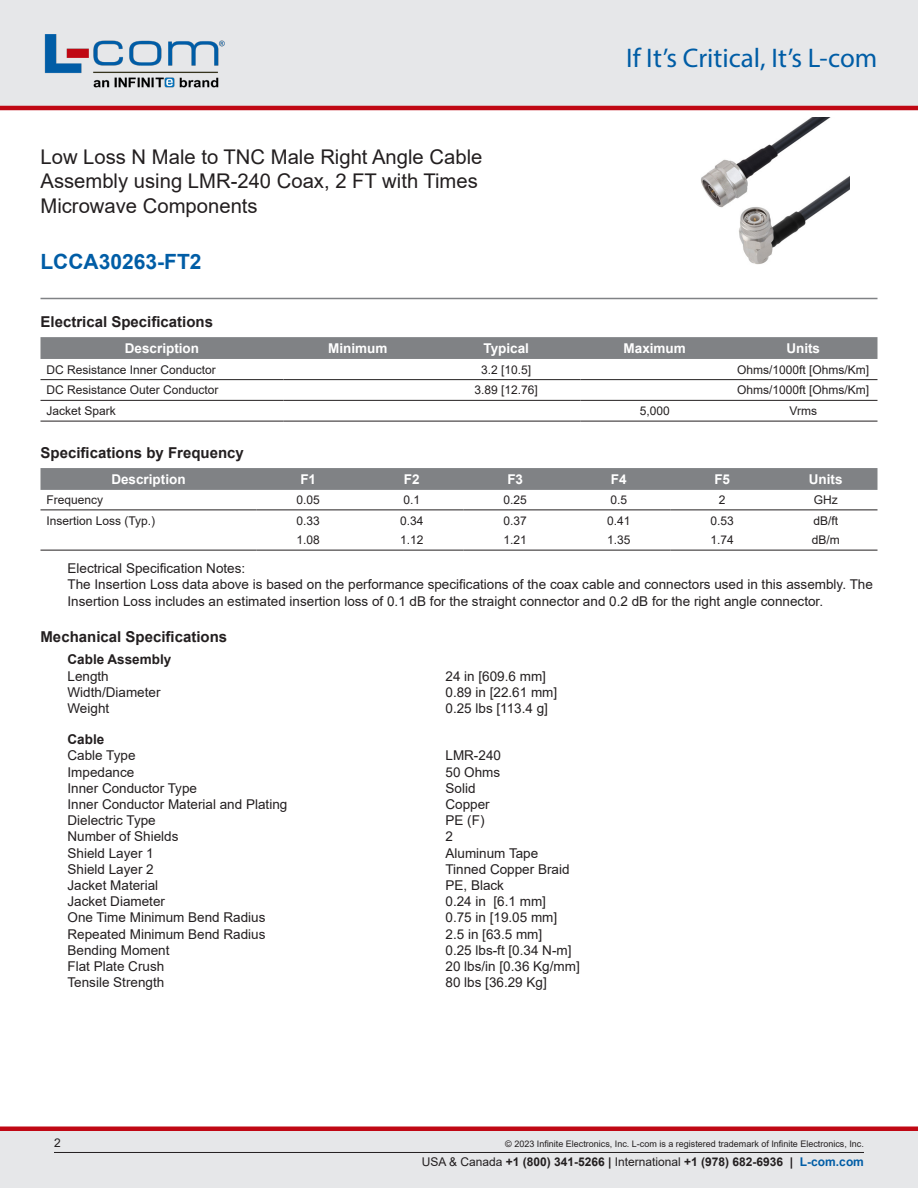
<style>
.page{position:relative;width:918px;height:1188px;background:#fff}
.page>*{position:absolute;margin:0;border:0;box-sizing:border-box;transform-origin:0 0}
.t1{font:27px "Myriad Pro";color:#005da6}
.Branded_Part_No{font:700 21px "Arial";color:#005da6}
.Web_Description_Para{font:20.25px/24.3px "Arial";color:#231f20}
.Head1{font:700 15px "Arial";color:#231f20}
.Specs_Para{font:13.5px "Arial";color:#231f20}
.Specs_Notes_Para{font:13.5px/16.2px "Arial";color:#231f20}
.Table_Header{font:700 13.5px "Arial";color:#fff}
.Head2_after_Head1{font:700 13.5px "Arial";color:#231f20}
.Head3{font:700 13.5px "Arial";color:#231f20}
.Table-Body{font:12px "Arial";color:#231f20}
.Table_Body{font:12px "Arial";color:#231f20}
.t2{font:700 12px "Arial";color:#231f20}
.Table_Body_Left{font:12px "Arial";color:#231f20}
.Copyright_disclaimer{font:9px "Arial";color:#231f20}
.s1{font-weight:400}
.s2{color:#005da6}
</style>
<div class="page">
<div style="left:0;top:1131px;width:918px;height:57px;background:#e6e7e9"></div>
<div style="left:0;top:1126px;width:918px;height:5px;background:#c00814"></div>
<div style="left:0;top:0;width:918px;height:108px;background:#e6e7e9"></div>
<hr style="left:0;top:106px;width:918px;height:4px;background:#c00814">
<img style="left:44px;top:34px;width:181px;height:54px">
<hr style="left:54px;top:1152px;width:810px;height:1px;background:#231f20">
<hr style="left:40px;top:298px;width:838px;height:1px;background:#808285">
<img style="left:701px;top:117px;width:148px;height:148px">
<div style="left:40px;top:337px;width:838px;height:22px;background:#808285"></div>
<hr style="left:40px;top:379px;width:244px;height:1px;background:#231f20">
<hr style="left:284px;top:379px;width:148px;height:1px;background:#231f20">
<hr style="left:432px;top:379px;width:148px;height:1px;background:#231f20">
<hr style="left:580px;top:379px;width:149px;height:1px;background:#231f20">
<hr style="left:729px;top:379px;width:149px;height:1px;background:#231f20">
<hr style="left:40px;top:400px;width:244px;height:1px;background:#231f20">
<hr style="left:284px;top:400px;width:148px;height:1px;background:#231f20">
<hr style="left:432px;top:400px;width:148px;height:1px;background:#231f20">
<hr style="left:580px;top:400px;width:149px;height:1px;background:#231f20">
<hr style="left:729px;top:400px;width:149px;height:1px;background:#231f20">
<hr style="left:40px;top:421px;width:244px;height:1px;background:#231f20">
<hr style="left:284px;top:421px;width:148px;height:1px;background:#231f20">
<hr style="left:432px;top:421px;width:148px;height:1px;background:#231f20">
<hr style="left:580px;top:421px;width:149px;height:1px;background:#231f20">
<hr style="left:729px;top:421px;width:149px;height:1px;background:#231f20">
<div style="left:40px;top:468px;width:838px;height:22px;background:#808285"></div>
<hr style="left:40px;top:510px;width:216px;height:1px;background:#231f20">
<hr style="left:256px;top:510px;width:104px;height:1px;background:#231f20">
<hr style="left:360px;top:510px;width:104px;height:1px;background:#231f20">
<hr style="left:464px;top:510px;width:103px;height:1px;background:#231f20">
<hr style="left:567px;top:510px;width:103px;height:1px;background:#231f20">
<hr style="left:670px;top:510px;width:104px;height:1px;background:#231f20">
<hr style="left:774px;top:510px;width:104px;height:1px;background:#231f20">
<hr style="left:40px;top:550px;width:216px;height:1px;background:#231f20">
<hr style="left:256px;top:550px;width:104px;height:1px;background:#231f20">
<hr style="left:360px;top:550px;width:104px;height:1px;background:#231f20">
<hr style="left:464px;top:550px;width:103px;height:1px;background:#231f20">
<hr style="left:567px;top:550px;width:103px;height:1px;background:#231f20">
<hr style="left:670px;top:550px;width:104px;height:1px;background:#231f20">
<hr style="left:774px;top:550px;width:104px;height:1px;background:#231f20">
<h1 class="Web_Description_Para" style="left:40px;top:145px;width:443px">Low Loss N Male to TNC Male Right Angle Cable<br>Assembly using LMR-240 Coax, 2 FT with Times<br>Microwave Components</h1>
<p class="Branded_Part_No" style="left:40px;top:247px;width:163px">LCCA30263-FT2</p>
<h1 class="t1" style="left:626px;top:41px;width:253px">If It’s Critical, It’s L-com</h1>
<p class="Head1" style="left:40px;top:312px;width:174px">Electrical Specifications</p>
<p class="Table_Header" style="left:125px;top:339px;width:76px">Description</p>
<p class="Table_Header" style="left:328px;top:339px;width:61px">Minimum</p>
<p class="Table_Header" style="left:483px;top:339px;width:47px">Typical</p>
<p class="Table_Header" style="left:624px;top:339px;width:64px">Maximum</p>
<p class="Table_Header" style="left:786px;top:339px;width:35px">Units</p>
<p class="Table-Body" style="left:46px;top:361px;width:171px">DC Resistance Inner Conductor</p>
<p class="Table-Body" style="left:481px;top:361px;width:52px">3.2 [10.5]</p>
<p class="Table-Body" style="left:737px;top:361px;width:134px">Ohms/1000ft [Ohms/Km]</p>
<p class="Table-Body" style="left:46px;top:382px;width:174px">DC Resistance Outer Conductor</p>
<p class="Table-Body" style="left:475px;top:382px;width:65px">3.89 [12.76]</p>
<p class="Table-Body" style="left:737px;top:382px;width:134px">Ohms/1000ft [Ohms/Km]</p>
<p class="Table-Body" style="left:46px;top:403px;width:71px">Jacket Spark</p>
<p class="Table-Body" style="left:640px;top:403px;width:32px">5,000</p>
<p class="Table-Body" style="left:789px;top:403px;width:29px">Vrms</p>
<p class="Head1" style="left:40px;top:443px;width:205px">Specifications by Frequency</p>
<p class="Table_Header" style="left:111px;top:470px;width:76px">Description</p>
<p class="Table_Header" style="left:300px;top:470px;width:17px">F1</p>
<p class="Table_Header" style="left:404px;top:470px;width:17px">F2</p>
<p class="Table_Header" style="left:507px;top:470px;width:17px">F3</p>
<p class="Table_Header" style="left:611px;top:470px;width:17px">F4</p>
<p class="Table_Header" style="left:714px;top:470px;width:17px">F5</p>
<p class="Table_Header" style="left:809px;top:470px;width:35px">Units</p>
<p class="Table_Body_Left" style="left:46px;top:491px;width:58px">Frequency</p>
<p class="Table_Body" style="left:297px;top:491px;width:25px">0.05</p>
<p class="Table_Body" style="left:403px;top:491px;width:18px">0.1</p>
<p class="Table_Body" style="left:504px;top:491px;width:25px">0.25</p>
<p class="Table_Body" style="left:610px;top:491px;width:18px">0.5</p>
<p class="Table_Body" style="left:719px;top:491px;width:8px">2</p>
<p class="Table_Body" style="left:814px;top:491px;width:25px">GHz</p>
<p class="Table_Body_Left" style="left:46px;top:512px;width:110px">Insertion Loss (Typ.)</p>
<p class="Table_Body" style="left:297px;top:512px;width:25px">0.33</p>
<p class="Table_Body" style="left:297px;top:532px;width:25px">1.08</p>
<p class="Table_Body" style="left:813px;top:512px;width:26px">dB/ft</p>
<p class="Table_Body" style="left:812px;top:532px;width:30px">dB/m</p>
<p class="Specs_Notes_Para" style="left:68px;top:560px;width:807px">Electrical Specification Notes:<br>The Insertion Loss data above is based on the performance specifications of the coax cable and connectors used in this assembly. The<br>Insertion Loss includes an estimated insertion loss of 0.1 dB for the straight connector and 0.2 dB for the right angle connector.</p>
<p class="Head1" style="left:40px;top:626px;width:188px">Mechanical Specifications</p>
<p class="Head2_after_Head1" style="left:68px;top:650px;width:105px">Cable Assembly</p>
<p class="Specs_Para" style="left:68px;top:667px;width:43px">Length</p>
<p class="Specs_Para" style="left:446px;top:667px;width:102px">24 in [609.6 mm]</p>
<p class="Specs_Para" style="left:68px;top:683px;width:95px">Width/Diameter</p>
<p class="Specs_Para" style="left:446px;top:683px;width:113px">0.89 in [22.61 mm]</p>
<p class="Specs_Para" style="left:68px;top:699px;width:43px">Weight</p>
<p class="Specs_Para" style="left:446px;top:699px;width:104px">0.25 lbs [113.4 g]</p>
<p class="Head3" style="left:68px;top:730px;width:38px">Cable</p>
<p class="Specs_Para" style="left:68px;top:746px;width:70px">Cable Type</p>
<p class="Specs_Para" style="left:446px;top:746px;width:57px">LMR-240</p>
<p class="Specs_Para" style="left:68px;top:763px;width:68px">Impedance</p>
<p class="Specs_Para" style="left:446px;top:763px;width:56px">50 Ohms</p>
<p class="Specs_Para" style="left:68px;top:779px;width:131px">Inner Conductor Type</p>
<p class="Specs_Para" style="left:446px;top:779px;width:32px">Solid</p>
<p class="Specs_Para" style="left:68px;top:795px;width:221px">Inner Conductor Material and Plating</p>
<p class="Specs_Para" style="left:446px;top:795px;width:46px">Copper</p>
<p class="Specs_Para" style="left:68px;top:811px;width:90px">Dielectric Type</p>
<p class="Specs_Para" style="left:446px;top:811px;width:41px">PE (F)</p>
<p class="Specs_Para" style="left:68px;top:827px;width:113px">Number of Shields</p>
<p class="Specs_Para" style="left:446px;top:827px;width:9px">2</p>
<p class="Specs_Para" style="left:68px;top:844px;width:88px">Shield Layer 1</p>
<p class="Specs_Para" style="left:446px;top:844px;width:94px">Aluminum Tape</p>
<p class="Specs_Para" style="left:68px;top:860px;width:88px">Shield Layer 2</p>
<p class="Specs_Para" style="left:446px;top:860px;width:126px">Tinned Copper Braid</p>
<p class="Specs_Para" style="left:68px;top:876px;width:92px">Jacket Material</p>
<p class="Specs_Para" style="left:446px;top:876px;width:60px">PE, Black</p>
<p class="Specs_Para" style="left:68px;top:892px;width:99px">Jacket Diameter</p>
<p class="Specs_Para" style="left:446px;top:892px;width:102px">0.24 in [6.1 mm]</p>
<p class="Specs_Para" style="left:68px;top:908px;width:200px">One Time Minimum Bend Radius</p>
<p class="Specs_Para" style="left:446px;top:908px;width:113px">0.75 in [19.05 mm]</p>
<p class="Specs_Para" style="left:68px;top:925px;width:200px">Repeated Minimum Bend Radius</p>
<p class="Specs_Para" style="left:446px;top:925px;width:98px">2.5 in [63.5 mm]</p>
<p class="Specs_Para" style="left:68px;top:941px;width:104px">Bending Moment</p>
<p class="Specs_Para" style="left:446px;top:941px;width:128px">0.25 lbs-ft [0.34 N-m]</p>
<p class="Specs_Para" style="left:68px;top:957px;width:98px">Flat Plate Crush</p>
<p class="Specs_Para" style="left:446px;top:957px;width:136px">20 lbs/in [0.36 Kg/mm]</p>
<p class="Specs_Para" style="left:68px;top:973px;width:98px">Tensile Strength</p>
<p class="Specs_Para" style="left:446px;top:973px;width:103px">80 lbs [36.29 Kg]</p>
<p class="Table_Body" style="left:400px;top:512px;width:25px">0.34</p>
<p class="Table_Body" style="left:400px;top:532px;width:25px">1.12</p>
<p class="Table_Body" style="left:504px;top:512px;width:25px">0.37</p>
<p class="Table_Body" style="left:504px;top:532px;width:25px">1.21</p>
<p class="Table_Body" style="left:607px;top:512px;width:25px">0.41</p>
<p class="Table_Body" style="left:607px;top:532px;width:25px">1.35</p>
<p class="Table_Body" style="left:711px;top:512px;width:25px">0.53</p>
<p class="Table_Body" style="left:711px;top:532px;width:25px">1.74</p>
<p class="Table-Body" style="left:54px;top:1135px;width:8px">2</p>
<p class="Copyright_disclaimer" style="left:505px;top:1138px;width:360px">© 2023 Infinite Electronics, Inc. L-com is a registered trademark of Infinite Electronics, Inc.</p>
<p class="t2" style="left:422px;top:1153px;width:444px"><span class="s1">USA &amp; Canada</span> +1 (800) 341-5266 | <span class="s1">International</span> +1 (978) 682-6936 | <span class="s2">L-com.com</span></p>
</div>
